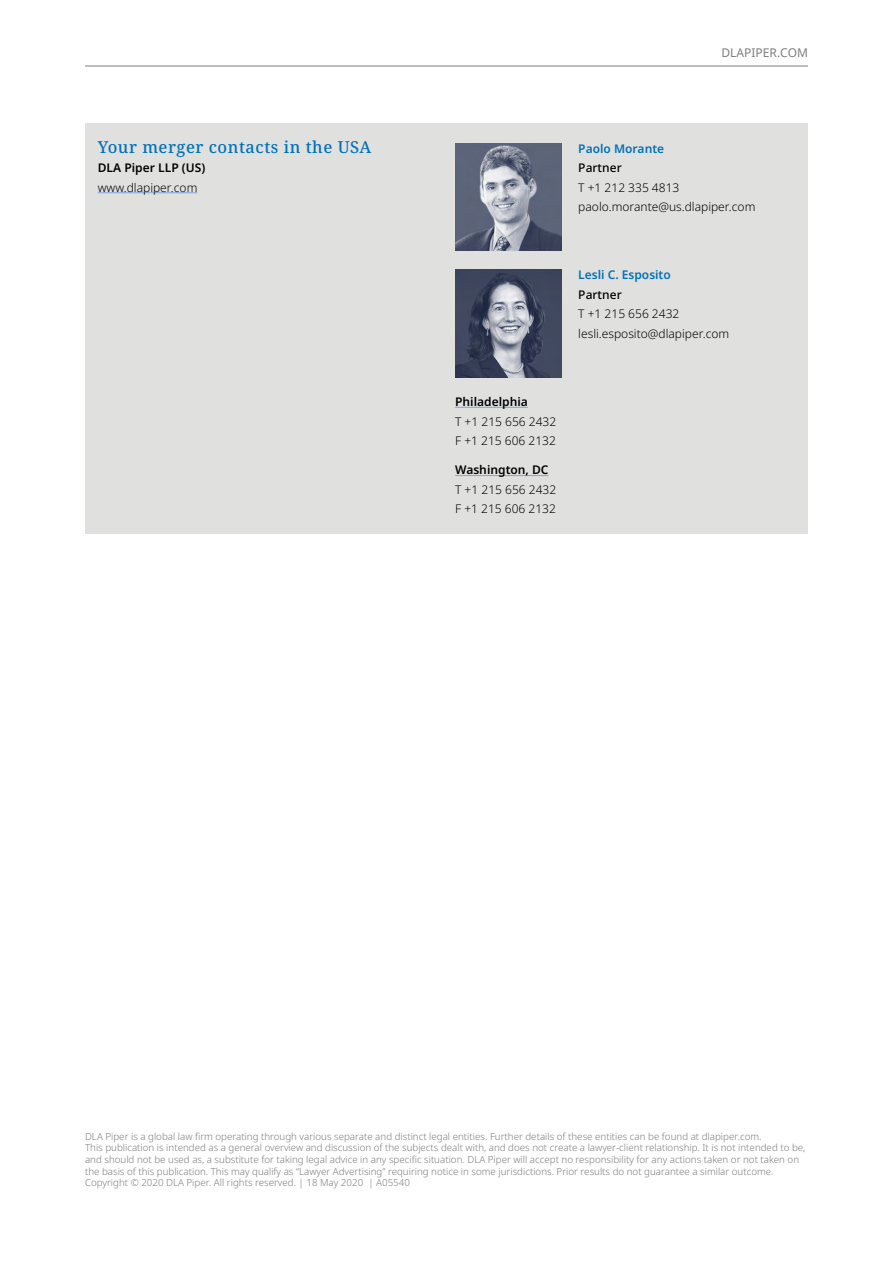
<style>
.page{position:relative;width:893px;height:1263px;background:#fff}
.page>*{position:absolute;margin:0;border:0;box-sizing:border-box;transform-origin:0 0}
.t1{font:500 16.5px "Noto Serif";letter-spacing:.03em;color:#0071b9}
.t2{font:300 12px/19.5px "Noto Sans";color:#000}
.t3{font:600 12px "Noto Sans";color:#000}
.t4{font:600 12px "Noto Sans";color:#0071b9}
.t5{font:500 12px "Noto Sans";color:#000}
.t6{font:12px "Noto Sans";color:#7e7e7d}
.t7{font:300 9.75px/11.7px "Noto Sans";color:#7e7e7d}
</style>
<div class="page">
<hr style="left:85px;top:66px;width:723px;height:1px;background:#7e7e7d">
<div style="left:85px;top:123px;width:723px;height:410px;background:#e0e0df"></div>
<hr style="left:455px;top:407px;width:73px;height:1px;background:#81a4d7">
<hr style="left:455px;top:475px;width:93px;height:1px;background:#81a4d7">
<img style="left:455px;top:143px;width:106px;height:107px">
<img style="left:455px;top:270px;width:106px;height:107px">
<hr style="left:98px;top:192px;width:99px;height:1px;background:#81a4d7">
<h1 class="t1" style="left:98px;top:135px;width:275px">Your merger contacts in the USA</h1>
<p class="t3" style="left:98px;top:159px;width:109px">DLA Piper LLP (US)</p>
<p class="t2" style="left:98px;top:178px;width:101px">www.dlapiper.com</p>
<p class="t6" style="left:721px;top:45px;width:88px">DLAPIPER.COM</p>
<p class="t3" style="left:455px;top:393px;width:74px">Philadelphia</p>
<p class="t2" style="left:455px;top:412px;width:103px">T +1 215 656 2432<br>F +1 215 606 2132</p>
<p class="t3" style="left:455px;top:462px;width:95px">Washington, DC</p>
<p class="t2" style="left:455px;top:480px;width:103px">T +1 215 656 2432<br>F +1 215 606 2132</p>
<p class="t4" style="left:578px;top:140px;width:87px">Paolo Morante</p>
<p class="t5" style="left:578px;top:159px;width:45px">Partner</p>
<p class="t2" style="left:578px;top:178px;width:179px">T +1 212 335 4813 paolo.morante@us.dlapiper.com</p>
<p class="t4" style="left:578px;top:266px;width:94px">Lesli C. Esposito</p>
<p class="t5" style="left:578px;top:286px;width:45px">Partner</p>
<p class="t2" style="left:578px;top:304px;width:152px">T +1 215 656 2432 lesli.esposito@dlapiper.com</p>
<p class="t7" style="left:85px;top:1130px;width:722px">DLA Piper is a global law firm operating through various separate and distinct legal entities. Further details of these entities can be found at dlapiper.com.<br>This publication is intended as a general overview and discussion of the subjects dealt with, and does not create a lawyer-client relationship. It is not intended to be, and should not be used as, a substitute for taking legal advice in any specific situation. DLA Piper will accept no responsibility for any actions taken or not taken on the basis of this publication. This may qualify as “Lawyer Advertising” requiring notice in some jurisdictions. Prior results do not guarantee a similar outcome.<br>Copyright © 2020 DLA Piper. All rights reserved. | 18 May 2020 | A05540</p>
</div>
